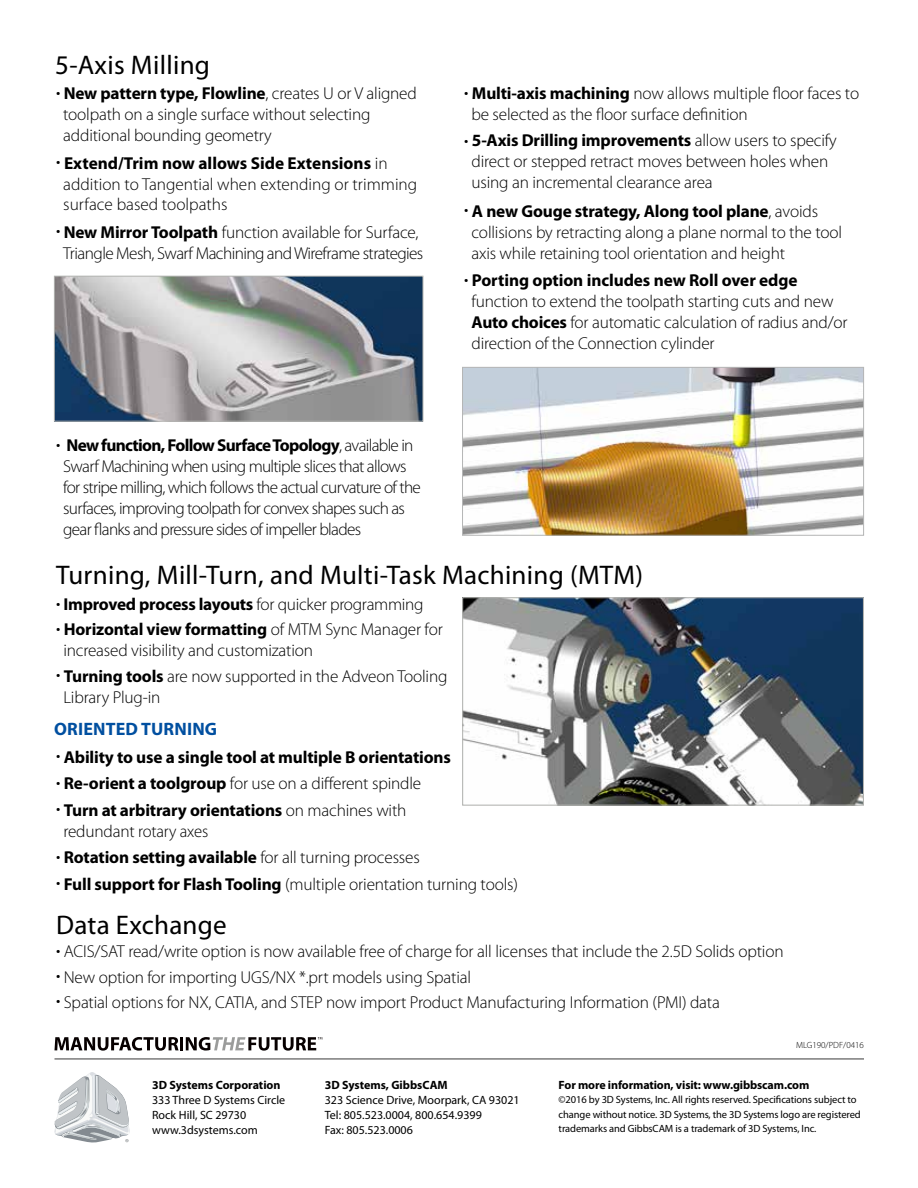
<style>
.page{position:relative;width:918px;height:1188px;background:#fff}
.page>*{position:absolute;margin:0;border:0;box-sizing:border-box;transform-origin:0 0}
.t1{font:27px "Myriad Pro";letter-spacing:.01em;color:#000}
.t2{font:700 18px "Myriad Pro";letter-spacing:.01em;color:#004fa0}
.t3{font:300 17.25px/21px "Myriad Pro";letter-spacing:-.01em;color:#000}
.t4{font:300 17.25px/21px "Myriad Pro";letter-spacing:-.04em;color:#000}
.t5{font:300 17.25px/21px "Myriad Pro";letter-spacing:-.035em;color:#000;text-align:center}
.t6{font:700 17.25px "Myriad Pro";letter-spacing:-.01em;color:#000}
.t7{font:12px/15px "Myriad Pro";color:#000}
.t8{font:700 12px "Myriad Pro";letter-spacing:-.01em;color:#000}
.t9{font:10.5px/14.5px "Myriad Pro";letter-spacing:-.01em;color:#000}
.t10{font:300 9px "Myriad Pro";color:#000}
.s1{font-weight:700}
.s2{font-weight:300}
</style>
<div class="page">
<svg style="left:54px;top:1072px;width:76px;height:71px"></svg>
<hr style="left:54px;top:1058px;width:810px;height:2px;background:#7b7b7b">
<svg style="left:54px;top:1037px;width:268px;height:14px"></svg>
<img style="left:464px;top:599px;width:398px;height:205px">
<div style="left:462px;top:597px;width:402px;height:209px;border:1px solid #b2b3b0"></div>
<img style="left:56px;top:278px;width:365px;height:142px">
<div style="left:54px;top:276px;width:369px;height:146px;border:1px solid #b2b3b0"></div>
<img style="left:464px;top:369px;width:398px;height:165px">
<div style="left:462px;top:367px;width:402px;height:169px;border:1px solid #b5b6b6"></div>
<h1 class="t1" style="left:55px;top:50px;width:156px">5-Axis Milling</h1>
<p class="t3" style="left:63px;top:83px;width:355px;text-indent:-7px">• <span class="s1">New pattern type, Flowline</span>, creates U or V aligned toolpath on a single surface without selecting additional bounding geometry</p>
<p class="t3" style="left:63px;top:153px;width:356px;text-indent:-7px">• <span class="s1">Extend/Trim now allows Side Extensions</span> in addition to Tangential when extending or trimming surface based toolpaths</p>
<p class="t5" style="left:56px;top:222px;width:369px">• <span class="s1">New Mirror Toolpath</span> function available for Surface,<br>Triangle Mesh, Swarf Machining and Wireframe strategies</p>
<p class="t4" style="left:63px;top:436px;width:359px;text-indent:-7px">• <span class="s1">New function, Follow Surface Topology</span>, available in Swarf Machining when using multiple slices that allows for stripe milling, which follows the actual curvature of the surfaces, improving toolpath for convex shapes such as gear flanks and pressure sides of impeller blades</p>
<p class="t3" style="left:471px;top:83px;width:389px;text-indent:-7px">• <span class="s1">Multi-axis machining</span> now allows multiple floor faces to be selected as the floor surface definition</p>
<p class="t3" style="left:471px;top:130px;width:367px;text-indent:-7px">• <span class="s1">5-Axis Drilling improvements</span> allow users to specify direct or stepped retract moves between holes when using an incremental clearance area</p>
<p class="t3" style="left:471px;top:201px;width:372px;text-indent:-7px">• <span class="s1">A new Gouge strategy, Along tool plane</span>, avoids collisions by retracting along a plane normal to the tool axis while retaining tool orientation and height</p>
<p class="t3" style="left:471px;top:270px;width:378px;text-indent:-7px">• <span class="s1">Porting option includes new Roll over edge </span>function to extend the toolpath starting cuts and new <span class="s1">Auto choices</span> for automatic calculation of radius and/or direction of the Connection cylinder</p>
<h1 class="t1" style="left:56px;top:560px;width:589px">Turning, Mill-Turn, and Multi-Task Machining (MTM)</h1>
<p class="t3" style="left:56px;top:594px;width:369px">• <span class="s1">Improved process layouts</span> for quicker programming</p>
<p class="t3" style="left:63px;top:619px;width:381px;text-indent:-7px">• <span class="s1">Horizontal view formatting</span> of MTM Sync Manager for increased visibility and customization</p>
<p class="t3" style="left:63px;top:666px;width:386px;text-indent:-7px">• <span class="s1">Turning tools</span> are now supported in the Adveon Tooling<br>Library Plug-in</p>
<p class="t2" style="left:54px;top:718px;width:165px">ORIENTED TURNING</p>
<p class="t6" style="left:56px;top:747px;width:396px"><span class="s2">•</span> Ability to use a single tool at multiple B orientations</p>
<p class="t3" style="left:56px;top:773px;width:367px">• <span class="s1">Re-orient a toolgroup</span> for use on a different spindle</p>
<p class="t3" style="left:63px;top:800px;width:345px;text-indent:-7px">• <span class="s1">Turn at arbitrary orientations</span> on machines with redundant rotary axes</p>
<p class="t6" style="left:56px;top:848px;width:365px"><span class="s2">•</span> Rotation setting available <span class="s2">for all turning processes</span></p>
<p class="t3" style="left:56px;top:874px;width:463px">• <span class="s1">Full support for Flash Tooling</span> (multiple orientation turning tools)</p>
<h1 class="t1" style="left:56px;top:910px;width:172px">Data Exchange</h1>
<p class="t3" style="left:56px;top:941px;width:729px">• ACIS/SAT read/write option is now available free of charge for all licenses that include the 2.5D Solids option</p>
<p class="t3" style="left:56px;top:967px;width:417px">• New option for importing UGS/NX *.prt models using Spatial</p>
<p class="t3" style="left:56px;top:992px;width:665px">• Spatial options for NX, CATIA, and STEP now import Product Manufacturing Information (PMI) data</p>
<p class="t10" style="left:796px;top:1040px;width:69px">MLG190/PDF/0416</p>
<p class="t8" style="left:152px;top:1078px;width:130px">3D Systems Corporation</p>
<p class="t7" style="left:152px;top:1092px;width:135px">333 Three D Systems Circle<br>Rock Hill, SC 29730 www.3dsystems.com</p>
<p class="t8" style="left:325px;top:1078px;width:124px">3D Systems, GibbsCAM</p>
<p class="t7" style="left:325px;top:1092px;width:196px">323 Science Drive, Moorpark, CA 93021<br>Tel: 805.523.0004, 800.654.9399<br>Fax: 805.523.0006</p>
<p class="t8" style="left:559px;top:1078px;width:252px">For more information, visit: www.gibbscam.com</p>
<p class="t9" style="left:559px;top:1093px;width:304px">©2016 by 3D Systems, Inc. All rights reserved. Specifications subject to change without notice. 3D Systems, the 3D Systems logo are registered trademarks and GibbsCAM is a trademark of 3D Systems, Inc.</p>
</div>
